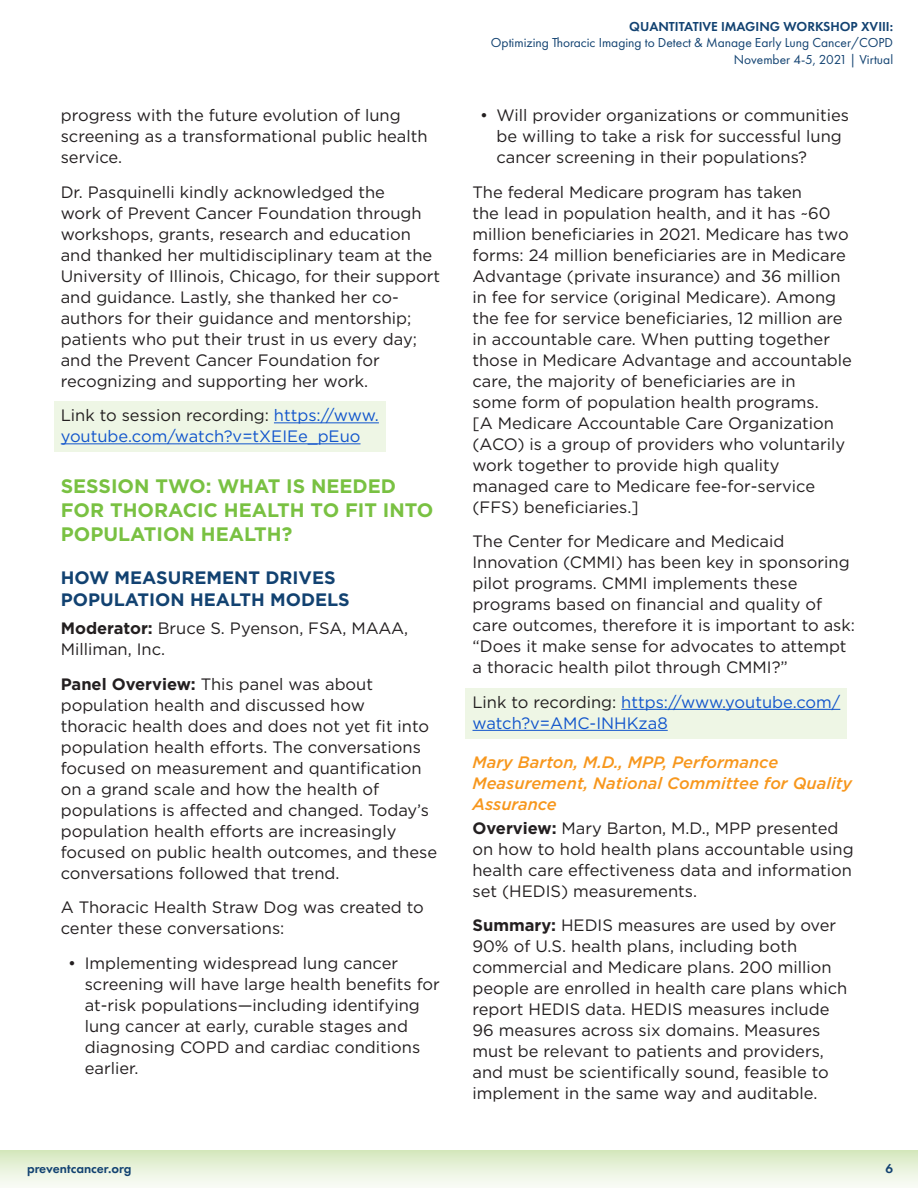
<style>
.page{position:relative;width:918px;height:1188px;background:#fff}
.page>*{position:absolute;margin:0;border:0;box-sizing:border-box;transform-origin:0 0}
.Section{font:700 19.5px/24px "Gotham";color:#79c142}
.subhead{font:700 18px/22.5px "Gotham";color:#124271}
.main_text{font:16.5px/21px "Gotham";color:#231f20}
.Link_highlight{font:16.5px/21px "Gotham";color:#15c}
.speaker{font:italic 500 16.5px/21px "Gotham";color:#f7971d}
.t1{font:13.5px/16.5px "Futura PT";color:#124271;text-align:right}
.t2{font:600 13.5px "Futura PT";color:#124271}
.s1{color:#231f20}
.s2{font-weight:700}
</style>
<div class="page">
<div style="left:0;top:1150px;width:918px;height:38px;background:linear-gradient(to bottom,#d6e8be,#fafcf8)"></div>
<div style="left:54px;top:401px;width:332px;height:51px;background:#eef6e5"></div>
<hr style="left:274px;top:422px;width:105px;height:1px;background:#15c">
<hr style="left:61px;top:443px;width:300px;height:1px;background:#15c">
<div style="left:466px;top:688px;width:381px;height:51px;background:#eef6e5"></div>
<hr style="left:621px;top:709px;width:219px;height:1px;background:#15c">
<hr style="left:472px;top:730px;width:196px;height:1px;background:#15c">
<p class="main_text" style="left:61px;top:105px;width:368px">progress with the future evolution of lung screening as a transformational public health service.</p>
<p class="main_text" style="left:61px;top:181px;width:381px">Dr. Pasquinelli kindly acknowledged the<br>work of Prevent Cancer Foundation through workshops, grants, research and education and thanked her multidisciplinary team at the University of Illinois, Chicago, for their support and guidance. Lastly, she thanked her co&shy;authors for their guidance and mentorship; patients who put their trust in us every day; and the Prevent Cancer Foundation for recognizing and supporting her work.</p>
<p class="Link_highlight" style="left:61px;top:405px;width:320px"><span class="s1">Link to session recording:</span> https://www. youtube.com/watch?v=tXEIEe_pEuo</p>
<p class="Section" style="left:61px;top:474px;width:374px">SESSION TWO: WHAT IS NEEDED<br>FOR THORACIC HEALTH TO FIT INTO<br>POPULATION HEALTH?</p>
<p class="subhead" style="left:61px;top:566px;width:291px">HOW MEASUREMENT DRIVES<br>POPULATION HEALTH MODELS</p>
<p class="main_text" style="left:61px;top:618px;width:349px"><span class="s2">Moderator:</span> Bruce S. Pyenson, FSA, MAAA,<br>Milliman, Inc.</p>
<p class="main_text" style="left:61px;top:673px;width:378px"><span class="s2">Panel Overview:</span> This panel was about population health and discussed how<br>thoracic health does and does not yet fit into population health efforts. The conversations focused on measurement and quantification on a grand scale and how the health of populations is affected and changed. Today’s population health efforts are increasingly focused on public health outcomes, and these conversations followed that trend.</p>
<p class="main_text" style="left:61px;top:897px;width:365px">A Thoracic Health Straw Dog was created to center these conversations:</p>
<p class="main_text" style="left:85px;top:952px;width:357px;text-indent:-16px">• Implementing widespread lung cancer screening will have large health benefits for at-risk populations—including identifying lung cancer at early, curable stages and diagnosing COPD and cardiac conditions earlier.</p>
<p class="t2" style="left:629px;top:18px;width:265px">QUANTITATIVE IMAGING WORKSHOP XVIII:</p>
<p class="t1" style="left:491px;top:34px;width:404px">Optimizing Thoracic Imaging to Detect &amp; Manage Early Lung Cancer/COPD<br>November 4-5, 2021 | Virtual</p>
<p class="main_text" style="left:496px;top:105px;width:354px;text-indent:-16px">• Will provider organizations or communities be willing to take a risk for successful lung cancer screening in their populations?</p>
<p class="main_text" style="left:472px;top:181px;width:381px">The federal Medicare program has taken<br>the lead in population health, and it has ~60 million beneficiaries in 2021. Medicare has two forms: 24 million beneficiaries are in Medicare Advantage (private insurance) and 36 million in fee for service (original Medicare). Among the fee for service beneficiaries, 12 million are in accountable care. When putting together those in Medicare Advantage and accountable care, the majority of beneficiaries are in<br>some form of population health programs.<br>[A Medicare Accountable Care Organization (ACO) is a group of providers who voluntarily work together to provide high quality managed care to Medicare fee-for-service (FFS) beneficiaries.]</p>
<p class="main_text" style="left:472px;top:531px;width:384px">The Center for Medicare and Medicaid Innovation (CMMI) has been key in sponsoring pilot programs. CMMI implements these programs based on financial and quality of care outcomes, therefore it is important to ask: “Does it make sense for advocates to attempt a thoracic health pilot through CMMI?”</p>
<p class="Link_highlight" style="left:472px;top:691px;width:369px"><span class="s1">Link to recording:</span> https://www.youtube.com/ watch?v=AMC-INHKza8</p>
<p class="speaker" style="left:472px;top:751px;width:381px">Mary Barton, M.D., MPP, Performance<br>Measurement, National Committee for Quality<br>Assurance</p>
<p class="main_text" style="left:472px;top:817px;width:383px"><span class="s2">Overview:</span> Mary Barton, M.D., MPP presented on how to hold health plans accountable using health care effectiveness data and information set (HEDIS) measurements.</p>
<p class="main_text" style="left:472px;top:915px;width:376px"><span class="s2">Summary:</span> HEDIS measures are used by over 90% of U.S. health plans, including both commercial and Medicare plans. 200 million people are enrolled in health care plans which report HEDIS data. HEDIS measures include 96 measures across six domains. Measures must be relevant to patients and providers, and must be scientifically sound, feasible to implement in the same way and auditable.</p>
<p class="t2" style="left:27px;top:1160px;width:106px">preventcancer.org</p>
<p class="t2" style="left:885px;top:1160px;width:9px">6</p>
</div>
